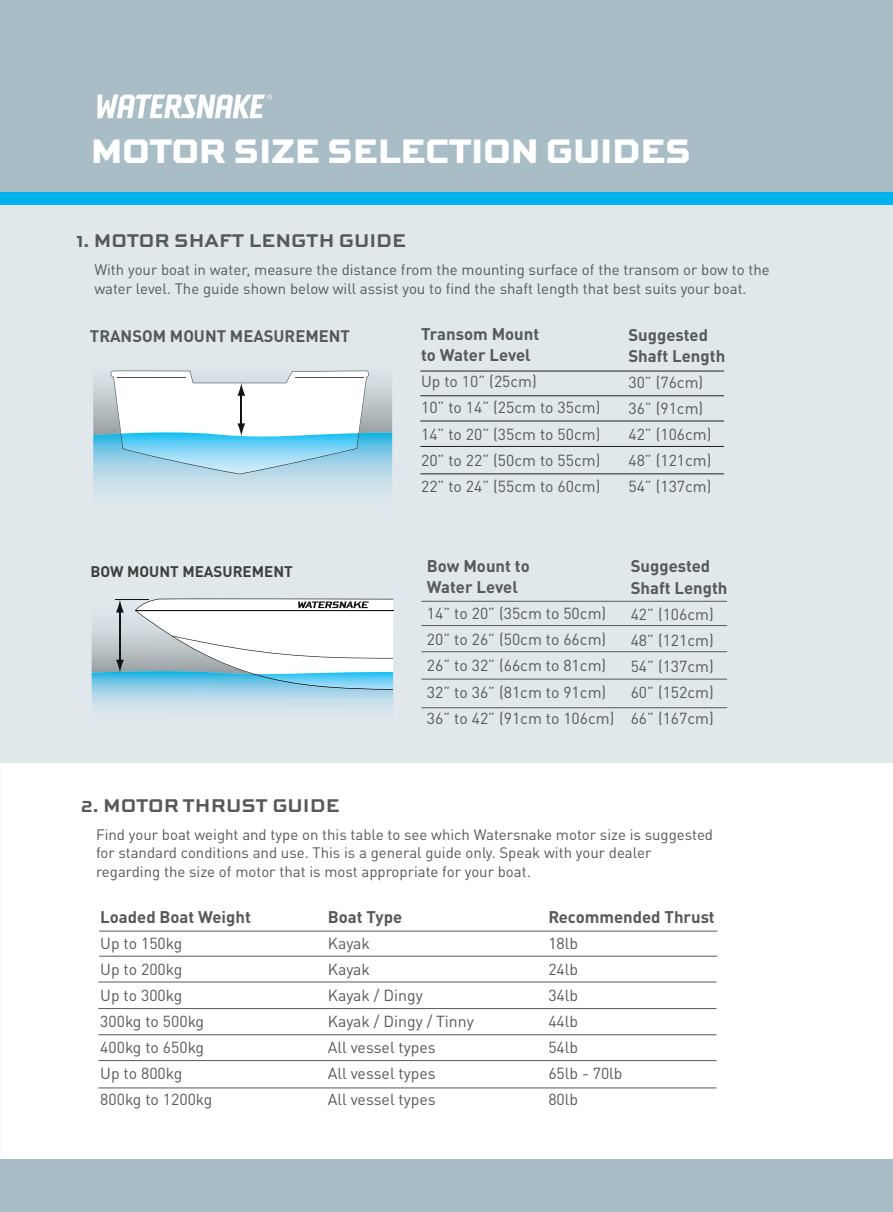
<style>
.page{position:relative;width:893px;height:1212px;background:#fff}
.page>*{position:absolute;margin:0;border:0;box-sizing:border-box;transform-origin:0 0}
.t1{font:800 36px "Sweet Square Pro";letter-spacing:-.025em;color:#fff}
.Digital_Table_Body_P{font:700 19.5px "Sweet Square Pro";color:#57585a}
.Body_Headings{font:700 16.65px/21.1px "DINOT";color:#57585a}
.Digital_Table_Body_P-2{font:700 16.5px "DINOT";color:#57585a}
.Body_Headings-2{font:15.75px "DINOT";color:#57585a}
.Feature_Headings{font:700 15.15px "DINOT";color:#3e3e3f}
.Watersnake_Body_Copy{font:15px/18.8px "DINOT";color:#57585a}
</style>
<div class="page">
<div style="left:0;top:191px;width:893px;height:572px;background:#e0e8ec"></div>
<div style="left:0;top:0;width:893px;height:198px;background:#a9bdc7"></div>
<hr style="left:420px;top:371px;width:304px;height:1px;background:#231f20">
<hr style="left:420px;top:395px;width:304px;height:1px;background:#231f20">
<hr style="left:420px;top:421px;width:304px;height:1px;background:#231f20">
<hr style="left:420px;top:446px;width:304px;height:1px;background:#231f20">
<hr style="left:420px;top:474px;width:304px;height:1px;background:#231f20">
<hr style="left:421px;top:601px;width:306px;height:1px;background:#57585a">
<hr style="left:421px;top:625px;width:306px;height:1px;background:#57585a">
<hr style="left:421px;top:651px;width:306px;height:1px;background:#57585a">
<hr style="left:421px;top:679px;width:306px;height:1px;background:#57585a">
<hr style="left:421px;top:707px;width:306px;height:1px;background:#57585a">
<svg style="left:93px;top:370px;width:299px;height:123px;background:#c4e1ed"></svg>
<hr style="left:135px;top:610px;width:259px;height:1px;background:#111416">
<svg style="left:92px;top:598px;width:301px;height:112px;background:#c7dce5"></svg>
<hr style="left:99px;top:931px;width:618px;height:1px;background:#57585a">
<hr style="left:99px;top:956px;width:618px;height:1px;background:#57585a">
<hr style="left:98px;top:982px;width:618px;height:1px;background:#57585a">
<hr style="left:98px;top:1008px;width:618px;height:1px;background:#57585a">
<hr style="left:98px;top:1034px;width:618px;height:1px;background:#57585a">
<hr style="left:98px;top:1060px;width:618px;height:1px;background:#57585a">
<hr style="left:98px;top:1088px;width:618px;height:1px;background:#57585a">
<svg style="left:97px;top:95px;width:175px;height:23px"></svg>
<div style="left:0;top:192px;width:893px;height:13px;background:#00b2eb"></div>
<div style="left:0;top:1160px;width:893px;height:52px;background:#a9bdc7"></div>
<p class="t1" style="left:90px;top:123px;width:602px">MOTOR SIZE SELECTION GUIDES</p>
<p class="Digital_Table_Body_P" style="left:77px;top:225px;width:331px">1. MOTOR SHAFT LENGTH GUIDE</p>
<p class="Watersnake_Body_Copy" style="left:94px;top:260px;width:677px">With your boat in water, measure the distance from the mounting surface of the transom or bow to the water level. The guide shown below will assist you to find the shaft length that best suits your boat.</p>
<p class="Body_Headings" style="left:421px;top:323px;width:120px">Transom Mount to Water Level</p>
<p class="Body_Headings-2" style="left:421px;top:372px;width:117px">Up to 10” (25cm)</p>
<p class="Body_Headings-2" style="left:421px;top:398px;width:181px">10” to 14” (25cm to 35cm)</p>
<p class="Body_Headings-2" style="left:421px;top:424px;width:181px">14” to 20” (35cm to 50cm)</p>
<p class="Body_Headings-2" style="left:421px;top:450px;width:181px">20” to 22” (50cm to 55cm)</p>
<p class="Body_Headings-2" style="left:421px;top:476px;width:181px">22” to 24” (55cm to 60cm)</p>
<p class="Body_Headings" style="left:628px;top:323px;width:98px">Suggested<br>Shaft Length</p>
<p class="Body_Headings-2" style="left:628px;top:372px;width:76px">30” (76cm)</p>
<p class="Body_Headings-2" style="left:628px;top:398px;width:76px">36” (91cm)</p>
<p class="Body_Headings-2" style="left:628px;top:424px;width:85px">42” (106cm)</p>
<p class="Body_Headings-2" style="left:628px;top:450px;width:85px">48” (121cm)</p>
<p class="Body_Headings-2" style="left:628px;top:477px;width:85px">54” (137cm)</p>
<p class="Digital_Table_Body_P-2" style="left:90px;top:326px;width:262px">TRANSOM MOUNT MEASUREMENT</p>
<p class="Feature_Headings" style="left:91px;top:562px;width:204px">BOW MOUNT MEASUREMENT</p>
<p class="Digital_Table_Body_P" style="left:81px;top:791px;width:260px">2. MOTOR THRUST GUIDE</p>
<p class="Body_Headings" style="left:427px;top:555px;width:104px">Bow Mount to<br>Water Level</p>
<p class="Body_Headings-2" style="left:427px;top:604px;width:181px">14” to 20” (35cm to 50cm)</p>
<p class="Body_Headings-2" style="left:427px;top:630px;width:181px">20” to 26” (50cm to 66cm)</p>
<p class="Body_Headings-2" style="left:427px;top:656px;width:181px">26” to 32” (66cm to 81cm)</p>
<p class="Body_Headings-2" style="left:427px;top:682px;width:181px">32” to 36” (81cm to 91cm)</p>
<p class="Body_Headings-2" style="left:427px;top:708px;width:189px">36” to 42” (91cm to 106cm)</p>
<p class="Body_Headings" style="left:631px;top:555px;width:98px">Suggested<br>Shaft Length</p>
<p class="Body_Headings-2" style="left:631px;top:604px;width:85px">42” (106cm)</p>
<p class="Body_Headings-2" style="left:631px;top:630px;width:85px">48” (121cm)</p>
<p class="Body_Headings-2" style="left:631px;top:656px;width:85px">54” (137cm)</p>
<p class="Body_Headings-2" style="left:631px;top:682px;width:85px">60” (152cm)</p>
<p class="Body_Headings-2" style="left:631px;top:708px;width:85px">66” (167cm)</p>
<p class="Watersnake_Body_Copy" style="left:96px;top:824px;width:619px">Find your boat weight and type on this table to see which Watersnake motor size is suggested for standard conditions and use. This is a general guide only. Speak with your dealer regarding the size of motor that is most appropriate for your boat.</p>
<p class="Body_Headings" style="left:100px;top:906px;width:152px">Loaded Boat Weight</p>
<p class="Body_Headings-2" style="left:100px;top:933px;width:84px">Up to 150kg</p>
<p class="Body_Headings-2" style="left:100px;top:959px;width:84px">Up to 200kg</p>
<p class="Body_Headings-2" style="left:100px;top:985px;width:84px">Up to 300kg</p>
<p class="Body_Headings-2" style="left:100px;top:1011px;width:105px">300kg to 500kg</p>
<p class="Body_Headings-2" style="left:100px;top:1038px;width:105px">400kg to 650kg</p>
<p class="Body_Headings-2" style="left:100px;top:1064px;width:84px">Up to 800kg</p>
<p class="Body_Headings-2" style="left:100px;top:1090px;width:114px">800kg to 1200kg</p>
<p class="Body_Headings" style="left:328px;top:906px;width:76px">Boat Type</p>
<p class="Body_Headings-2" style="left:328px;top:933px;width:44px">Kayak</p>
<p class="Body_Headings-2" style="left:328px;top:959px;width:44px">Kayak</p>
<p class="Body_Headings-2" style="left:328px;top:985px;width:96px">Kayak / Dingy</p>
<p class="Body_Headings-2" style="left:328px;top:1012px;width:147px">Kayak / Dingy / Tinny</p>
<p class="Body_Headings-2" style="left:328px;top:1038px;width:109px">All vessel types</p>
<p class="Body_Headings-2" style="left:328px;top:1064px;width:109px">All vessel types</p>
<p class="Body_Headings-2" style="left:328px;top:1090px;width:109px">All vessel types</p>
<p class="Body_Headings" style="left:548px;top:906px;width:168px">Recommended Thrust</p>
<p class="Body_Headings-2" style="left:548px;top:933px;width:31px">18lb</p>
<p class="Body_Headings-2" style="left:548px;top:959px;width:31px">24lb</p>
<p class="Body_Headings-2" style="left:548px;top:985px;width:31px">34lb</p>
<p class="Body_Headings-2" style="left:548px;top:1012px;width:31px">44lb</p>
<p class="Body_Headings-2" style="left:548px;top:1038px;width:31px">54lb</p>
<p class="Body_Headings-2" style="left:548px;top:1064px;width:76px">65lb - 70lb</p>
<p class="Body_Headings-2" style="left:548px;top:1090px;width:31px">80lb</p>
</div>
